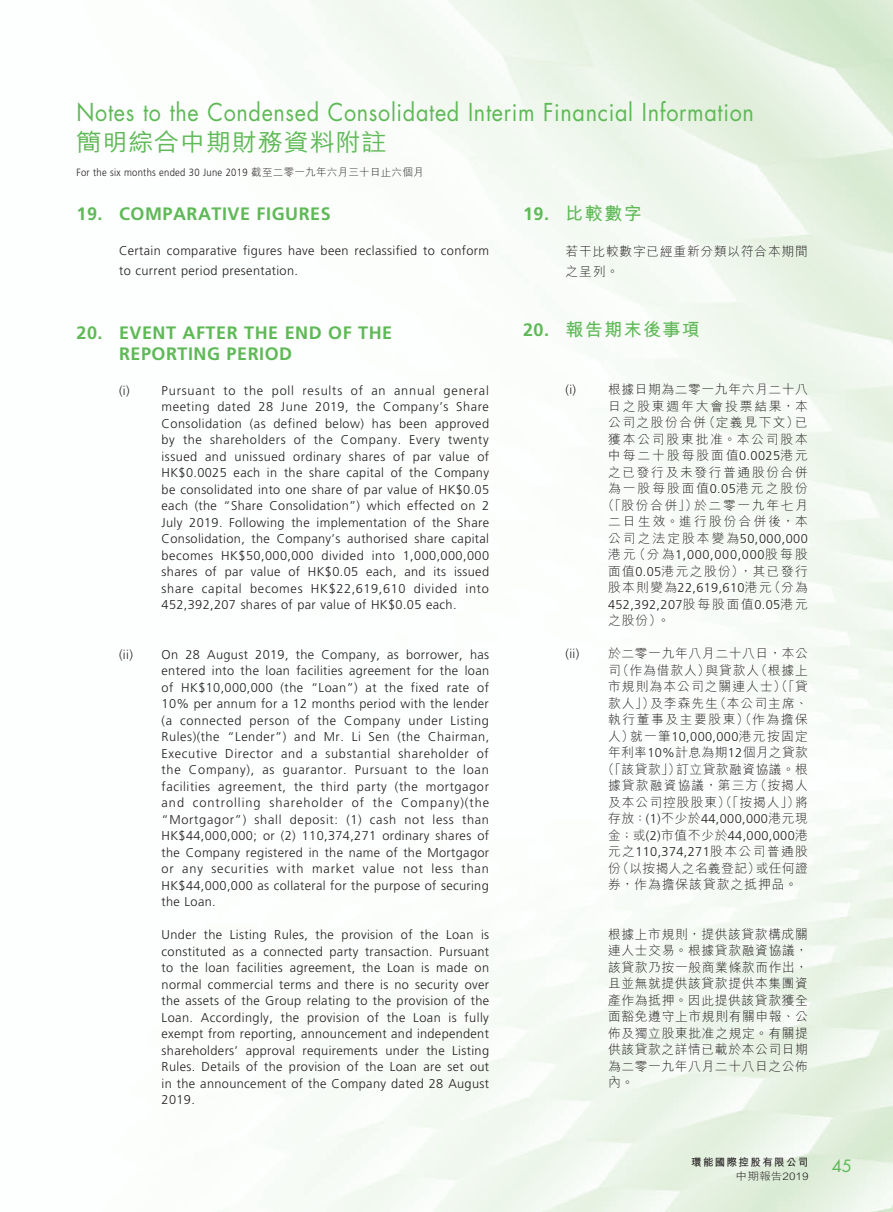
<style>
.page{position:relative;width:893px;height:1212px;background:#fff}
.page>*{position:absolute;margin:0;border:0;box-sizing:border-box;transform-origin:0 0}
.t1{font:24px "Futura Std";letter-spacing:.03em;color:#5eb956;scale:.9 1}
.t2{font:500 24px "M Hei HK";letter-spacing:.03em;color:#5eb956;scale:1.05 1}
.t3{font:700 18px/21px "Frutiger LT Std";letter-spacing:.03em;color:#5eb956}
.t4{font:700 18px "M Hei HK";letter-spacing:.08em;color:#5eb956}
.t5{font:16.5px "Futura Std";color:#5eb956}
.t6{font:300 12.75px/16.5px "Frutiger LT Std";letter-spacing:.03em;color:#231f20;text-align:justify}
.t7{font:300 12.75px/16.5px "M Hei HK";letter-spacing:.08em;color:#231f20;text-align:center}
.t8{font:300 12.75px/16.5px "M Hei HK";letter-spacing:.145em;color:#231f20;text-align:center}
.t9{font:300 12.75px/16.5px "Frutiger LT Std";letter-spacing:.05em;color:#231f20}
.t10{font:300 12.75px/16.5px "M Hei HK";letter-spacing:.11em;color:#231f20}
.t11{font:300 12.75px/16.5px "M Hei HK";letter-spacing:.03em;color:#231f20}
.t12{font:300 12.75px/19.5px "M Hei HK";letter-spacing:.06em;color:#231f20}
.t13{font:300 10.5px "Frutiger LT Std";letter-spacing:.03em;color:#231f20;scale:.9 1}
.t14{font:700 10.5px "M Hei HK";letter-spacing:.13em;color:#231f20}
.t15{font:300 10.5px "M Hei HK";color:#231f20;scale:1.11 1}
.s1{font-family:"M Hei HK"}
.s2{font-family:"Frutiger LT Std"}
</style>
<div class="page">
<h1 class="t1" style="left:77px;top:97px;width:754px">Notes to the Condensed Consolidated Interim Financial Information</h1>
<h1 class="t2" style="left:77px;top:125px;width:297px">簡明綜合中期財務資料附註</h1>
<p class="t13" style="left:77px;top:166px;width:387px">For the six months ended 30 June 2019 <span class="s1">截至二零一九年六月三十日止六個月</span></p>
<h2 class="t3" style="left:77px;top:204px;width:256px">19. COMPARATIVE FIGURES</h2>
<p class="t6" style="left:119px;top:241px;width:372px;line-height:19.5px">Certain comparative figures have been reclassified to conform to current period presentation.</p>
<h2 class="t4" style="left:523px;top:200px;width:120px"><span class="s2">19.</span> 比較數字</h2>
<p class="t12" style="left:566px;top:241px;width:244px">若干比較數字已經重新分類以符合本期間之呈列。</p>
<h2 class="t3" style="left:119px;top:322px;width:275px;text-indent:-43px">20. EVENT AFTER THE END OF THE<br>REPORTING PERIOD</h2>
<p class="t6" style="left:119px;top:382px;width:12px">(i)</p>
<p class="t6" style="left:162px;top:382px;width:329px">Pursuant to the poll results of an annual general meeting dated 28 June 2019, the Company’s Share Consolidation (as defined below) has been approved by the shareholders of the Company. Every twenty issued and unissued ordinary shares of par value of HK$0.0025 each in the share capital of the Company be consolidated into one share of par value of HK$0.05 each (the “Share Consolidation”) which effected on 2<br>July 2019. Following the implementation of the Share Consolidation, the Company’s authorised share capital becomes HK$50,000,000 divided into 1,000,000,000 shares of par value of HK$0.05 each, and its issued share capital becomes HK$22,619,610 divided into 452,392,207 shares of par value of HK$0.05 each.</p>
<p class="t6" style="left:162px;top:646px;width:329px;text-indent:-43px">(ii) On 28 August 2019, the Company, as borrower, has entered into the loan facilities agreement for the loan of HK$10,000,000 (the “Loan”) at the fixed rate of 10% per annum for a 12 months period with the lender (a connected person of the Company under Listing Rules)(the “Lender”) and Mr. Li Sen (the Chairman, Executive Director and a substantial shareholder of the Company), as guarantor. Pursuant to the loan facilities agreement, the third party (the mortgagor and controlling shareholder of the Company)(the “Mortgagor”) shall deposit: (1) cash not less than HK$44,000,000; or (2) 110,374,271 ordinary shares of the Company registered in the name of the Mortgagor or any securities with market value not less than HK$44,000,000 as collateral for the purpose of securing the Loan.</p>
<p class="t6" style="left:162px;top:927px;width:329px">Under the Listing Rules, the provision of the Loan is constituted as a connected party transaction. Pursuant to the loan facilities agreement, the Loan is made on normal commercial terms and there is no security over the assets of the Group relating to the provision of the Loan. Accordingly, the provision of the Loan is fully exempt from reporting, announcement and independent shareholders’ approval requirements under the Listing Rules. Details of the provision of the Loan are set out in the announcement of the Company dated 28 August 2019.</p>
<h2 class="t4" style="left:523px;top:316px;width:178px"><span class="s2">20.</span> 報告期末後事項</h2>
<p class="t6" style="left:566px;top:382px;width:12px">(i)</p>
<p class="t8" style="left:602px;top:381px;width:208px">根據日期為二零一九年六月二十八日之股東週年大會投票結果，本公司之股份合併（定義見下文）已獲本公司股東批准。本公司股本中每二十股每股面值<span class="s2">0.0025</span>港元之已發行及未發行普通股份合併為一股每股面值<span class="s2">0.05</span>港元之股份（「股份合併」）於二零一九年七月二日生效。進行股份合併後，本</p>
<p class="t9" style="left:608px;top:530px;width:201px"><span class="s1">公司之法定股本變為</span>50,000,000<span class="s1">港元（分為</span>1,000,000,000<span class="s1">股每股</span></p>
<p class="t10" style="left:608px;top:562px;width:201px">面值<span class="s2">0.05</span>港元之股份），其已發行股本則變為<span class="s2">22,619,610</span>港元（分為</p>
<p class="t6" style="left:608px;top:596px;width:201px">452,392,207<span class="s1">股每股面值</span>0.05<span class="s1">港元</span></p>
<p class="t7" style="left:608px;top:612px;width:63px">之股份）。</p>
<p class="t6" style="left:565px;top:645px;width:15px">(ii)</p>
<p class="t7" style="left:602px;top:645px;width:208px">於二零一九年八月二十八日，本公司（作為借款人）與貸款人（根據上市規則為本公司之關連人士）（「貸款人」）及李森先生（本公司主席、執行董事及主要股東）（作為擔保人）就一筆<span class="s2">10,000,000</span>港元按固定年利率<span class="s2">10%</span>計息為期<span class="s2">12</span>個月之貸款（「該貸款」）訂立貸款融資協議。根據貸款融資協議，第三方（按揭人及本公司控股股東）（「按揭人」）將</p>
<p class="t6" style="left:608px;top:810px;width:201px"><span class="s1">存放：</span>(1)<span class="s1">不少於</span>44,000,000<span class="s1">港元現金；或</span>(2)<span class="s1">市值不少於</span>44,000,000<span class="s1">港元之</span>110,374,271<span class="s1">股本公司普通股</span></p>
<p class="t11" style="left:608px;top:859px;width:201px">份（以按揭人之名義登記）或任何證券，作為擔保該貸款之抵押品。</p>
<p class="t7" style="left:608px;top:925px;width:201px;text-align:justify">根據上市規則，提供該貸款構成關連人士交易。根據貸款融資協議，該貸款乃按一般商業條款而作出，且並無就提供該貸款提供本集團資產作為抵押。因此提供該貸款獲全面豁免遵守上市規則有關申報、公佈及獨立股東批准之規定。有關提供該貸款之詳情已載於本公司日期為二零一九年八月二十八日之公佈內。</p>
<p class="t14" style="left:691px;top:1154px;width:119px">環能國際控股有限公司</p>
<p class="t15" style="left:736px;top:1168px;width:67px">中期報告2019</p>
<p class="t5" style="left:832px;top:1155px;width:22px">45</p>
</div>
